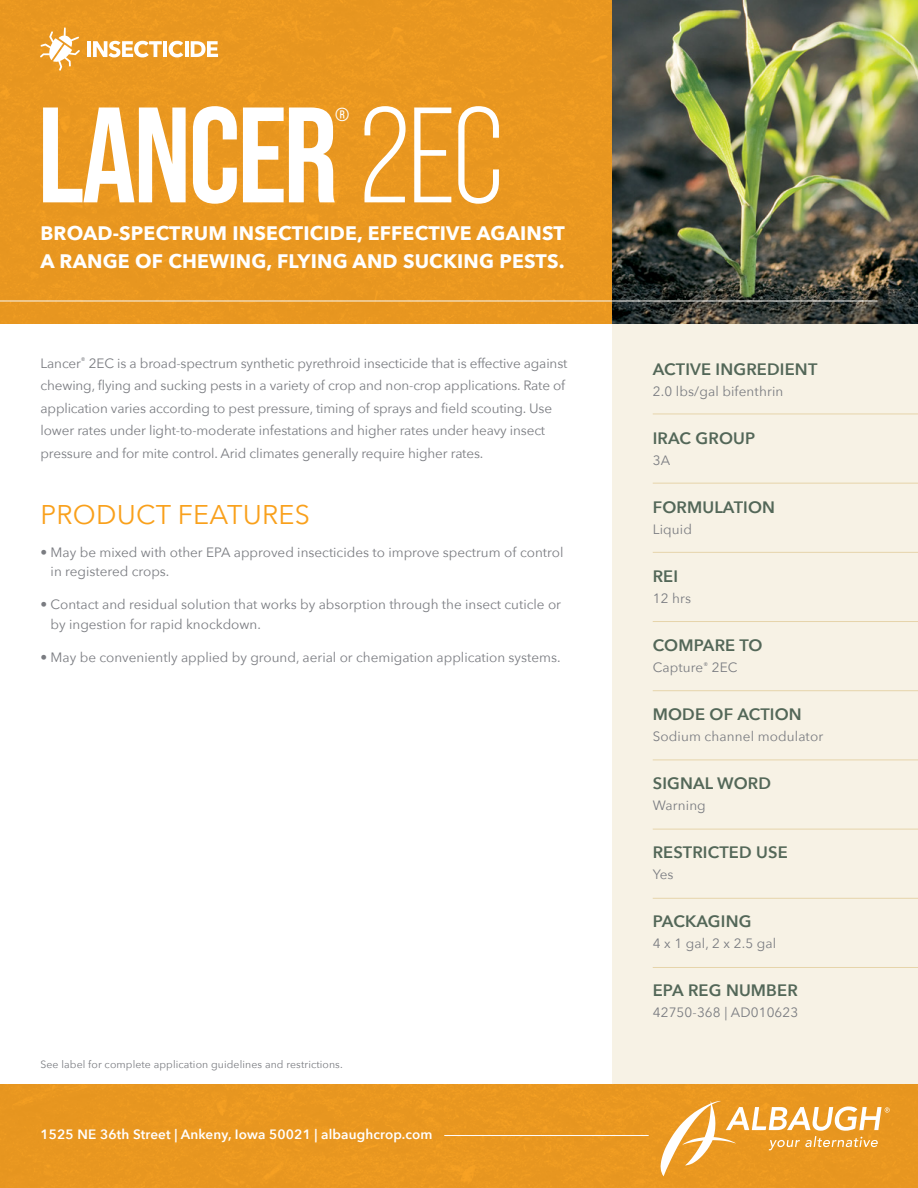
<style>
.page{position:relative;width:918px;height:1188px;background:#fff}
.page>*{position:absolute;margin:0;border:0;box-sizing:border-box;transform-origin:0 0}
.t1{font:700 135.6px "Bebas Neue Pro";letter-spacing:-.02em;color:#fff}
.t2{font:27px "Avenir Next";letter-spacing:.01em;color:#f9a01b}
.t3{font:700 19.5px/28.5px "Avenir Next";letter-spacing:.01em;color:#fff}
.t4{font:18.9px "Bebas Neue Pro";color:#fff}
.t5{font:600 16.5px "Avenir Next";letter-spacing:.01em;color:#536758}
.t6{font:13.5px/22.5px "Avenir Next";letter-spacing:-.01em;color:#7a7c81}
.t7{font:13.5px "Avenir Next";letter-spacing:.01em;color:#7a7c81}
.t8{font:600 13.5px "Avenir Next";letter-spacing:.01em;color:#fff}
.t9{font:10.5px "Avenir Next";letter-spacing:.01em;color:#7a7c81}
.s1{font-weight:400}
</style>
<div class="page">
<div style="left:0;top:0;width:612px;height:324px;background:#e99720"></div>
<div style="left:612px;top:302px;width:306px;height:799px;background:#f7f2e5"></div>
<hr style="left:653px;top:414px;width:265px;height:1px;background:#e6d4aa">
<hr style="left:653px;top:483px;width:265px;height:1px;background:#e6d4aa">
<hr style="left:653px;top:552px;width:265px;height:1px;background:#e6d4aa">
<hr style="left:653px;top:621px;width:265px;height:1px;background:#e6d4aa">
<hr style="left:653px;top:898px;width:265px;height:1px;background:#e6d4aa">
<hr style="left:653px;top:690px;width:265px;height:1px;background:#e6d4aa">
<hr style="left:653px;top:967px;width:265px;height:1px;background:#e6d4aa">
<hr style="left:653px;top:760px;width:265px;height:1px;background:#e6d4aa">
<hr style="left:653px;top:829px;width:265px;height:1px;background:#e6d4aa">
<img style="left:612px;top:0;width:306px;height:324px">
<hr style="left:0;top:301px;width:878px;height:1px;background:#f9f8f4">
<hr style="left:87px;top:41px;width:4px;height:16px;background:#fff">
<svg style="left:93px;top:41px;width:69px;height:16px"></svg>
<hr style="left:163px;top:41px;width:4px;height:16px;background:#fff">
<svg style="left:169px;top:41px;width:14px;height:16px"></svg>
<hr style="left:185px;top:41px;width:3px;height:16px;background:#fff">
<svg style="left:191px;top:41px;width:27px;height:16px"></svg>
<svg style="left:40px;top:27px;width:40px;height:44px"></svg>
<div style="left:0;top:1084px;width:918px;height:104px;background:#e99720"></div>
<hr style="left:444px;top:1135px;width:205px;height:1px;background:#fff">
<svg style="left:661px;top:1101px;width:229px;height:75px"></svg>
<h1 class="t1" style="left:38px;top:78px;width:468px">LANCER <span class="s1">2EC</span></h1>
<h3 class="t4" style="left:335px;top:103px;width:16px">®</h3>
<h3 class="t3" style="left:40px;top:219px;width:526px">BROAD-SPECTRUM INSECTICIDE, EFFECTIVE AGAINST<br>A RANGE OF CHEWING, FLYING AND SUCKING PESTS.</h3>
<p class="t6" style="left:40px;top:351px;width:528px">Lancer<sup>®</sup> 2EC is a broad-spectrum synthetic pyrethroid insecticide that is effective against chewing, flying and sucking pests in a variety of crop and non-crop applications. Rate of application varies according to pest pressure, timing of sprays and field scouting. Use lower rates under light-to-moderate infestations and higher rates under heavy insect pressure and for mite control. Arid climates generally require higher rates.</p>
<h2 class="t2" style="left:40px;top:492px;width:271px">PRODUCT FEATURES</h2>
<p class="t6" style="left:51px;top:542px;width:514px;line-height:19.5px;text-indent:-10px">• May be mixed with other EPA approved insecticides to improve spectrum of control in registered crops.</p>
<p class="t6" style="left:51px;top:594px;width:512px;line-height:19.5px;text-indent:-10px">• Contact and residual solution that works by absorption through the insect cuticle or by ingestion for rapid knockdown.</p>
<p class="t6" style="left:40px;top:645px;width:522px">• May be conveniently applied by ground, aerial or chemigation application systems.</p>
<p class="t9" style="left:40px;top:1055px;width:304px">See label for complete application guidelines and restrictions.</p>
<p class="t8" style="left:40px;top:1123px;width:394px">1525 NE 36th Street | Ankeny, Iowa 50021 | albaughcrop.com</p>
<p class="t5" style="left:653px;top:355px;width:166px">ACTIVE INGREDIENT</p>
<p class="t7" style="left:653px;top:380px;width:132px">2.0 lbs/gal bifenthrin</p>
<p class="t5" style="left:653px;top:424px;width:104px">IRAC GROUP</p>
<p class="t6" style="left:653px;top:449px;width:19px">3A</p>
<p class="t5" style="left:653px;top:493px;width:124px">FORMULATION</p>
<p class="t6" style="left:653px;top:518px;width:41px">Liquid</p>
<p class="t5" style="left:653px;top:562px;width:27px">REI</p>
<p class="t6" style="left:653px;top:587px;width:40px">12 hrs</p>
<p class="t5" style="left:653px;top:631px;width:111px">COMPARE TO</p>
<p class="t7" style="left:653px;top:656px;width:86px">Capture<sup>®</sup> 2EC</p>
<p class="t5" style="left:653px;top:700px;width:151px">MODE OF ACTION</p>
<p class="t7" style="left:653px;top:725px;width:172px">Sodium channel modulator</p>
<p class="t5" style="left:653px;top:769px;width:120px">SIGNAL WORD</p>
<p class="t7" style="left:653px;top:794px;width:55px">Warning</p>
<p class="t5" style="left:653px;top:838px;width:137px">RESTRICTED USE</p>
<p class="t6" style="left:653px;top:863px;width:22px">Yes</p>
<p class="t5" style="left:653px;top:907px;width:100px">PACKAGING</p>
<p class="t6" style="left:653px;top:932px;width:125px">4 x 1 gal, 2 x 2.5 gal</p>
<p class="t5" style="left:653px;top:976px;width:147px">EPA REG NUMBER</p>
<p class="t7" style="left:653px;top:1001px;width:147px">42750-368 | AD010623</p>
</div>
